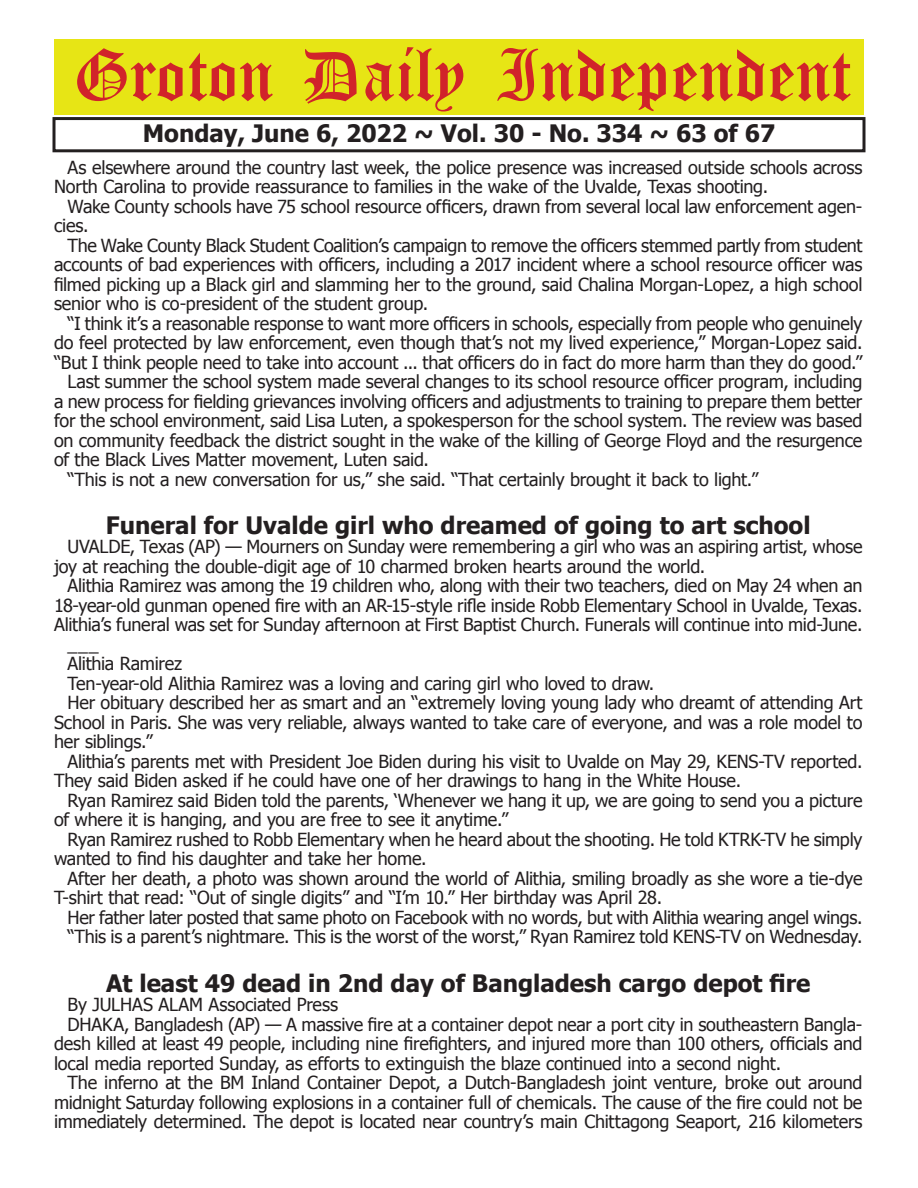
<style>
.page{position:relative;width:918px;height:1188px;background:#fff}
.page>*{position:absolute;margin:0;border:0;box-sizing:border-box;transform-origin:0 0}
.t1{font:54px "Old English Five";color:#d1232a}
.t2{font:700 24px "Tahoma";color:#231f20}
.t3{font:18px/19.5px "Tahoma";letter-spacing:-.015em;color:#231f20}
</style>
<div class="page">
<div style="left:52px;top:117px;width:814px;height:35px;border:3px solid #231f20"></div>
<div style="left:54px;top:40px;width:810px;height:75px;background:#e7e515"></div>
<h1 class="t1" style="left:73px;top:50px;width:779px">Groton Daily Independent</h1>
<h2 class="t2" style="left:143px;top:116px;width:634px">Monday, June 6, 2022 ~ Vol. 30 - No. 334 ~ 63 of 67</h2>
<p class="t3" style="left:54px;top:156px;width:810px;text-indent:14px">As elsewhere around the country last week, the police presence was increased outside schools across<br>North Carolina to provide reassurance to families in the wake of the Uvalde, Texas shooting.</p>
<p class="t3" style="left:54px;top:195px;width:810px;text-indent:14px">Wake County schools have 75 school resource officers, drawn from several local law enforcement agen&shy;cies.</p>
<p class="t3" style="left:54px;top:234px;width:810px;text-align:justify;text-indent:14px">The Wake County Black Student Coalition’s campaign to remove the officers stemmed partly from student accounts of bad experiences with officers, including a 2017 incident where a school resource officer was filmed picking up a Black girl and slamming her to the ground, said Chalina Morgan-Lopez, a high school senior who is co-president of the student group.</p>
<p class="t3" style="left:68px;top:312px;width:797px">“I think it’s a reasonable response to want more officers in schools, especially from people who genuinely</p>
<p class="t3" style="left:54px;top:332px;width:810px">do feel protected by law enforcement, even though that’s not my lived experience,” Morgan-Lopez said.</p>
<p class="t3" style="left:54px;top:351px;width:810px">“But I think people need to take into account ... that officers do in fact do more harm than they do good.”</p>
<p class="t3" style="left:68px;top:371px;width:796px">Last summer the school system made several changes to its school resource officer program, including</p>
<p class="t3" style="left:54px;top:390px;width:810px">a new process for fielding grievances involving officers and adjustments to training to prepare them better</p>
<p class="t3" style="left:54px;top:410px;width:810px">for the school environment, said Lisa Luten, a spokesperson for the school system. The review was based</p>
<p class="t3" style="left:54px;top:429px;width:810px">on community feedback the district sought in the wake of the killing of George Floyd and the resurgence</p>
<p class="t3" style="left:54px;top:449px;width:376px">of the Black Lives Matter movement, Luten said.</p>
<p class="t3" style="left:68px;top:468px;width:692px">“This is not a new conversation for us,” she said. “That certainly brought it back to light.”</p>
<h2 class="t2" style="left:106px;top:508px;width:706px">Funeral for Uvalde girl who dreamed of going to art school</h2>
<p class="t3" style="left:54px;top:536px;width:810px;text-indent:14px">UVALDE, Texas (AP) — Mourners on Sunday were remembering a girl who was an aspiring artist, whose joy at reaching the double-digit age of 10 charmed broken hearts around the world.</p>
<p class="t3" style="left:68px;top:575px;width:797px">Alithia Ramirez was among the 19 children who, along with their two teachers, died on May 24 when an</p>
<p class="t3" style="left:54px;top:595px;width:810px">18-year-old gunman opened fire with an AR-15-style rifle inside Robb Elementary School in Uvalde, Texas.</p>
<p class="t3" style="left:54px;top:614px;width:810px">Alithia’s funeral was set for Sunday afternoon at First Baptist Church. Funerals will continue into mid-June.</p>
<p class="t3" style="left:68px;top:634px;width:33px">___</p>
<p class="t3" style="left:68px;top:653px;width:116px">Alithia Ramirez</p>
<p class="t3" style="left:68px;top:673px;width:588px">Ten-year-old Alithia Ramirez was a loving and caring girl who loved to draw.</p>
<p class="t3" style="left:68px;top:692px;width:797px">Her obituary described her as smart and an “extremely loving young lady who dreamt of attending Art</p>
<p class="t3" style="left:54px;top:712px;width:810px">School in Paris. She was very reliable, always wanted to take care of everyone, and was a role model to</p>
<p class="t3" style="left:54px;top:731px;width:100px">her siblings.”</p>
<p class="t3" style="left:68px;top:751px;width:796px">Alithia’s parents met with President Joe Biden during his visit to Uvalde on May 29, KENS-TV reported.</p>
<p class="t3" style="left:54px;top:770px;width:689px">They said Biden asked if he could have one of her drawings to hang in the White House.</p>
<p class="t3" style="left:68px;top:790px;width:797px">Ryan Ramirez said Biden told the parents, ‘Whenever we hang it up, we are going to send you a picture</p>
<p class="t3" style="left:54px;top:809px;width:456px">of where it is hanging, and you are free to see it anytime.”</p>
<p class="t3" style="left:68px;top:829px;width:796px">Ryan Ramirez rushed to Robb Elementary when he heard about the shooting. He told KTRK-TV he simply</p>
<p class="t3" style="left:54px;top:848px;width:374px">wanted to find his daughter and take her home.</p>
<p class="t3" style="left:68px;top:868px;width:797px">After her death, a photo was shown around the world of Alithia, smiling broadly as she wore a tie-dye</p>
<p class="t3" style="left:54px;top:887px;width:610px">T-shirt that read: “Out of single digits” and “I’m 10.” Her birthday was April 28.</p>
<p class="t3" style="left:68px;top:907px;width:797px">Her father later posted that same photo on Facebook with no words, but with Alithia wearing angel wings.</p>
<p class="t3" style="left:68px;top:926px;width:796px">“This is a parent’s nightmare. This is the worst of the worst,” Ryan Ramirez told KENS-TV on Wednesday.</p>
<h2 class="t2" style="left:106px;top:966px;width:706px">At least 49 dead in 2nd day of Bangladesh cargo depot fire</h2>
<p class="t3" style="left:68px;top:994px;width:272px">By JULHAS ALAM Associated Press</p>
<p class="t3" style="left:68px;top:1014px;width:796px">DHAKA, Bangladesh (AP) — A massive fire at a container depot near a port city in southeastern Bangla-</p>
<p class="t3" style="left:54px;top:1033px;width:810px">desh killed at least 49 people, including nine firefighters, and injured more than 100 others, officials and</p>
<p class="t3" style="left:54px;top:1053px;width:729px">local media reported Sunday, as efforts to extinguish the blaze continued into a second night.</p>
<p class="t3" style="left:68px;top:1072px;width:796px">The inferno at the BM Inland Container Depot, a Dutch-Bangladesh joint venture, broke out around</p>
<p class="t3" style="left:54px;top:1092px;width:810px">midnight Saturday following explosions in a container full of chemicals. The cause of the fire could not be</p>
<p class="t3" style="left:54px;top:1111px;width:810px">immediately determined. The depot is located near country’s main Chittagong Seaport, 216 kilometers</p>
</div>
